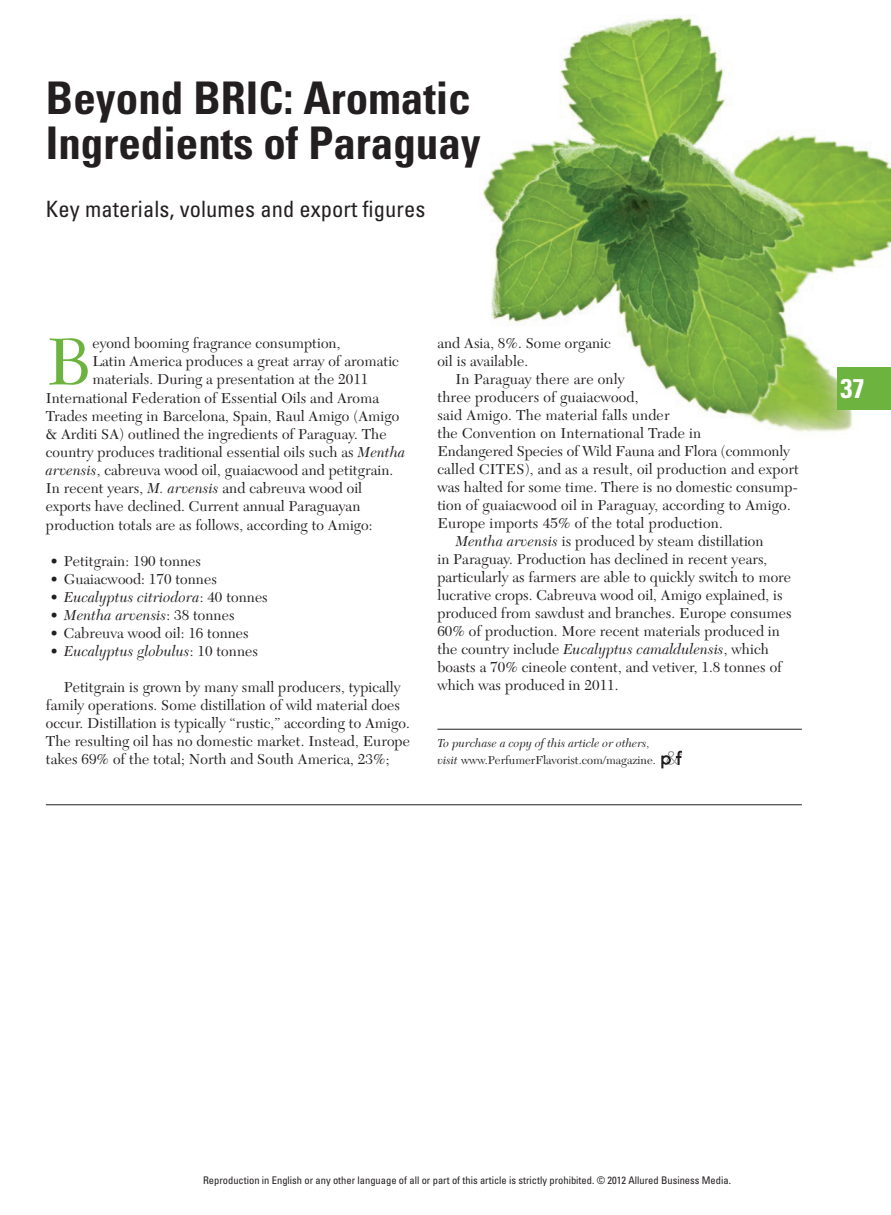
<style>
.page{position:relative;width:891px;height:1215px;background:#fff}
.page>*{position:absolute;margin:0;border:0;box-sizing:border-box;transform-origin:0 0}
.t1{font:69.15px "New Caledonia";color:#6cb43f}
.t2{font:700 condensed 45px/45px "Univers LT Std";color:#231f20}
.t3{font:700 condensed 27px "Univers LT Std";color:#fff}
.t4{font:condensed 22.5px "Univers LT Std";letter-spacing:.005em;color:#231f20}
.t5{font:15px/18px "New Caledonia";letter-spacing:.005em;color:#231f20}
.t6{font:italic 15px "New Caledonia";letter-spacing:.005em;color:#231f20}
.t7{font:italic 12px/16.5px "New Caledonia";color:#231f20}
.t8{font:condensed 10.5px "Univers LT Std";color:#231f20}
.s1{font-style:italic}
.s2{font-style:normal}
</style>
<div class="page">
<img style="left:479px;top:15px;width:412px;height:417px">
<hr style="left:437px;top:729px;width:365px;height:1px;background:#231f20">
<svg style="left:662px;top:751px;width:20px;height:17px"></svg>
<hr style="left:46px;top:804px;width:756px;height:1px;background:#231f20">
<div style="left:838px;top:367px;width:53px;height:42px;background:#6cb43f"></div>
<h2 class="t2" style="left:46px;top:75px;width:436px">Beyond BRIC: Aromatic<br>Ingredients of Paraguay</h2>
<h3 class="t4" style="left:46px;top:195px;width:381px">Key materials, volumes and export figures</h3>
<h1 class="t1" style="left:46px;top:321px;width:48px">B</h1>
<p class="t5" style="left:92px;top:334px;width:250px">eyond booming fragrance consumption,</p>
<p class="t5" style="left:92px;top:353px;width:308px">Latin America produces a great array of aromatic</p>
<p class="t5" style="left:92px;top:371px;width:278px">materials. During a presentation at the 2011</p>
<p class="t5" style="left:46px;top:389px;width:335px">International Federation of Essential Oils and Aroma</p>
<p class="t5" style="left:46px;top:407px;width:355px">Trades meeting in Barcelona, Spain, Raul Amigo (Amigo</p>
<p class="t5" style="left:46px;top:425px;width:342px">&amp; Arditi SA) outlined the ingredients of Paraguay. The</p>
<p class="t5" style="left:46px;top:443px;width:361px">country produces traditional essential oils such as <span class="s1">Mentha</span></p>
<p class="t5" style="left:46px;top:461px;width:349px"><span class="s1">arvensis</span>, cabreuva wood oil, guaiacwood and petitgrain.</p>
<p class="t5" style="left:46px;top:480px;width:318px">In recent years, <span class="s1">M. arvensis</span> and cabreuva wood oil</p>
<p class="t5" style="left:46px;top:498px;width:316px">exports have declined. Current annual Paraguayan</p>
<p class="t5" style="left:46px;top:516px;width:328px">production totals are as follows, according to Amigo:</p>
<p class="t5" style="left:50px;top:552px;width:152px">• Petitgrain: 190 tonnes</p>
<p class="t5" style="left:50px;top:570px;width:168px">• Guaiacwood: 170 tonnes</p>
<p class="t6" style="left:50px;top:588px;width:219px"><span class="s2">•</span> Eucalyptus citriodora<span class="s2">: 40 tonnes</span></p>
<p class="t6" style="left:50px;top:606px;width:186px"><span class="s2">•</span> Mentha arvensis<span class="s2">: 38 tonnes</span></p>
<p class="t5" style="left:50px;top:624px;width:200px">• Cabreuva wood oil: 16 tonnes</p>
<p class="t6" style="left:50px;top:642px;width:209px"><span class="s2">•</span> Eucalyptus globulus<span class="s2">: 10 tonnes</span></p>
<p class="t5" style="left:46px;top:678px;width:366px;text-indent:18px">Petitgrain is grown by many small producers, typically family operations. Some distillation of wild material does occur. Distillation is typically “rustic,” according to Amigo.<br>The resulting oil has no domestic market. Instead, Europe takes 69% of the total; North and South America, 23%;</p>
<p class="t5" style="left:437px;top:334px;width:175px">and Asia, 8%. Some organic oil is available.</p>
<p class="t5" style="left:455px;top:370px;width:171px">In Paraguay there are only</p>
<p class="t5" style="left:437px;top:388px;width:203px">three producers of guaiacwood,</p>
<p class="t5" style="left:437px;top:406px;width:234px">said Amigo. The material falls under</p>
<p class="t5" style="left:437px;top:424px;width:265px">the Convention on International Trade in</p>
<p class="t5" style="left:437px;top:442px;width:354px">Endangered Species of Wild Fauna and Flora (commonly</p>
<p class="t5" style="left:437px;top:460px;width:363px">called CITES), and as a result, oil production and export</p>
<p class="t5" style="left:437px;top:478px;width:362px">was halted for some time. There is no domestic consump-</p>
<p class="t5" style="left:437px;top:496px;width:355px">tion of guaiacwood oil in Paraguay, according to Amigo.</p>
<p class="t5" style="left:437px;top:514px;width:287px">Europe imports 45% of the total production.</p>
<p class="t5" style="left:455px;top:532px;width:310px"><span class="s1">Mentha arvensis</span> is produced by steam distillation</p>
<p class="t5" style="left:437px;top:550px;width:331px">in Paraguay. Production has declined in recent years,</p>
<p class="t5" style="left:437px;top:568px;width:355px">particularly as farmers are able to quickly switch to more</p>
<p class="t5" style="left:437px;top:586px;width:347px">lucrative crops. Cabreuva wood oil, Amigo explained, is</p>
<p class="t5" style="left:437px;top:604px;width:356px">produced from sawdust and branches. Europe consumes</p>
<p class="t5" style="left:437px;top:622px;width:344px">60% of production. More recent materials produced in</p>
<p class="t5" style="left:437px;top:640px;width:333px">the country include <span class="s1">Eucalyptus camaldulensis</span>, which</p>
<p class="t5" style="left:437px;top:658px;width:346px">boasts a 70% cineole content, and vetiver, 1.8 tonnes of</p>
<p class="t5" style="left:437px;top:676px;width:183px">which was produced in 2011.</p>
<p class="t7" style="left:437px;top:735px;width:220px">To purchase a copy of this article or others, visit <span class="s2">www.PerfumerFlavorist.com/magazine.</span></p>
<h3 class="t3" style="left:840px;top:371px;width:25px">37</h3>
<p class="t8" style="left:203px;top:1173px;width:529px">Reproduction in English or any other language of all or part of this article is strictly prohibited. © 2012 Allured Business Media.</p>
</div>
